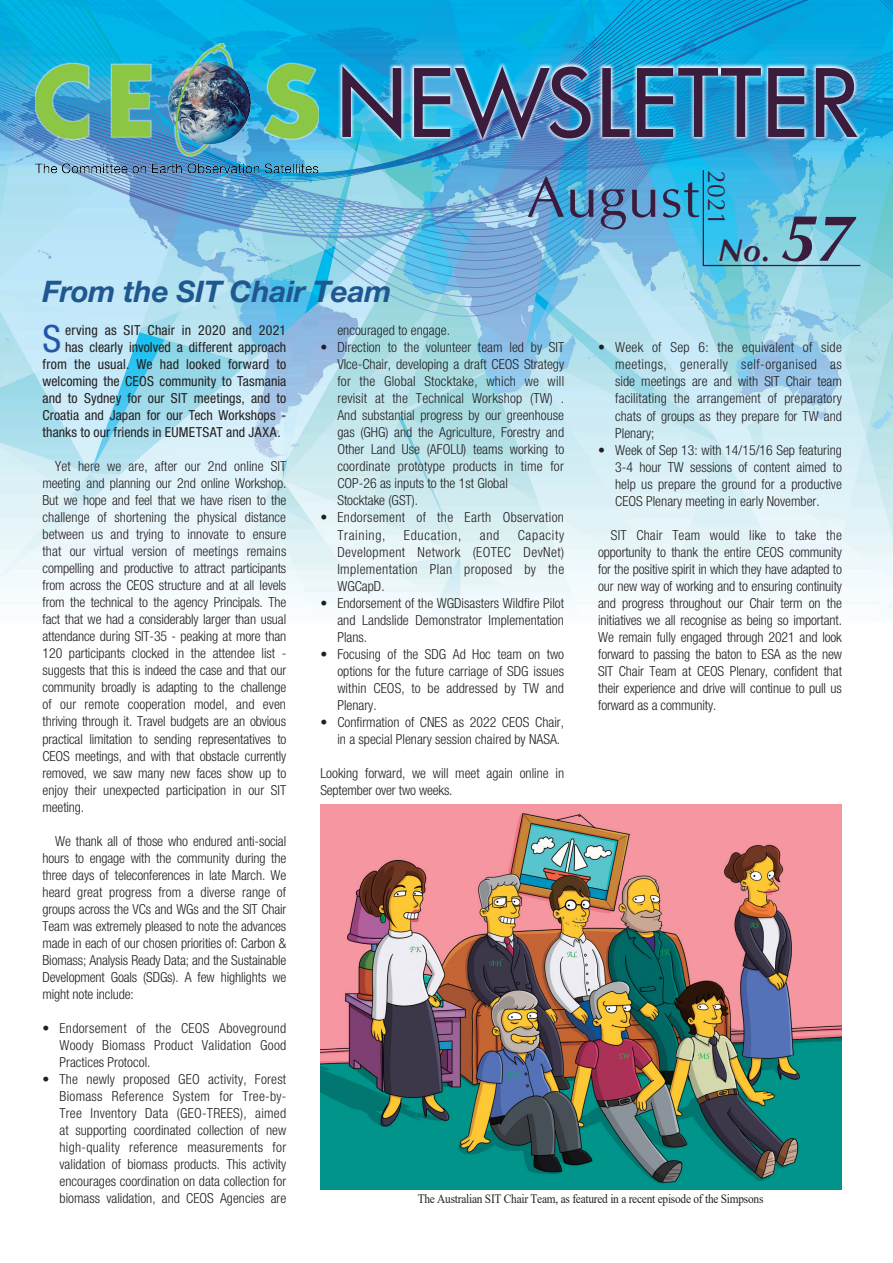
<style>
.page{position:relative;width:893px;height:1263px;background:#fff}
.page>*{position:absolute;margin:0;border:0;box-sizing:border-box;transform-origin:0 0}
.t1{font:500 91.35px "Futura";color:#3c1c3d}
.t2{font:59.55px "Optane";color:#3c1c3d}
.t3{font:condensed 37.65px "Helvetica Neue";color:#2556a6}
.t4{font:italic 700 31.95px "Optane";color:#3c1c3d}
.t5{font:italic 700 29.7px "Helvetica Neue";letter-spacing:-.01em;color:#1f588f}
.t6{font:25.5px "Optane";color:#3c1c3d}
.t7{font:300 condensed 13.8px/17px "Helvetica Neue";color:#231f20;text-align:justify}
.t8{font:condensed 13.8px "Helvetica Neue";letter-spacing:.005em;color:#231f20}
.t9{font:300 condensed 13.8px/17px "Helvetica Neue";letter-spacing:.025em;color:#231f20}
.t10{font:300 condensed 13.8px "Helvetica Neue";letter-spacing:.05em;color:#231f20}
.t11{font:12.75px "Times New Roman";letter-spacing:-.02em;color:#231f20;scale:.89 1}
.s1{font-size:68.1px}
</style>
<div class="page">
<img style="left:0;top:0;width:893px;height:619px">
<img style="left:320px;top:804px;width:522px;height:385px">
<svg style="left:702px;top:169px;width:160px;height:98px;background:#63c4e0"></svg>
<img style="left:338px;top:62px;width:524px;height:81px">
<img style="left:36px;top:43px;width:283px;height:133px">
<h1 class="t1" style="left:336px;top:41px;width:525px">NEWSLETTER</h1>
<h3 class="t5" style="left:43px;top:273px;width:350px">From the SIT Chair Team</h3>
<h2 class="t2" style="left:527px;top:162px;width:174px">August</h2>
<h3 class="t6" style="left:731px;top:170px;width:57px;rotate:90deg">2021</h3>
<h3 class="t4" style="left:719px;top:231px;width:139px">No. <span class="s1">57</span></h3>
<h3 class="t3" style="left:43px;top:317px;width:20px">S</h3>
<p class="t8" style="left:65px;top:322px;width:223px">erving as SIT Chair in 2020 and 2021</p>
<p class="t8" style="left:65px;top:339px;width:223px">has clearly involved a different approach</p>
<p class="t8" style="left:43px;top:356px;width:245px">from the usual. We had looked forward to</p>
<p class="t8" style="left:43px;top:373px;width:245px">welcoming the CEOS community to Tasmania</p>
<p class="t8" style="left:43px;top:390px;width:245px">and to Sydney for our SIT meetings, and to</p>
<p class="t8" style="left:43px;top:407px;width:245px">Croatia and Japan for our Tech Workshops -</p>
<p class="t8" style="left:43px;top:424px;width:240px">thanks to our friends in EUMETSAT and JAXA.</p>
<p class="t7" style="left:43px;top:458px;width:245px;text-indent:13px">Yet here we are, after our 2nd online SIT meeting and planning our 2nd online Workshop.<br>But we hope and feel that we have risen to the challenge of shortening the physical distance between us and trying to innovate to ensure that our virtual version of meetings remains compelling and productive to attract participants from across the CEOS structure and at all levels from the technical to the agency Principals. The fact that we had a considerably larger than usual attendance during SIT-35 - peaking at more than 120 participants clocked in the attendee list - suggests that this is indeed the case and that our community broadly is adapting to the challenge of our remote cooperation model, and even thriving through it. Travel budgets are an obvious practical limitation to sending representatives to CEOS meetings, and with that obstacle currently removed, we saw many new faces show up to enjoy their unexpected participation in our SIT meeting.</p>
<p class="t7" style="left:43px;top:832px;width:245px;text-indent:13px">We thank all of those who endured anti-social hours to engage with the community during the three days of teleconferences in late March. We heard great progress from a diverse range of groups across the VCs and WGs and the SIT Chair Team was extremely pleased to note the advances made in each of our chosen priorities of: Carbon &amp; Biomass; Analysis Ready Data; and the Sustainable Development Goals (SDGs). A few highlights we might note include:</p>
<p class="t7" style="left:60px;top:1019px;width:228px;text-indent:-17px">• Endorsement of the CEOS Aboveground Woody Biomass Product Validation Good Practices Protocol.</p>
<p class="t7" style="left:60px;top:1070px;width:228px;text-indent:-17px">• The newly proposed GEO activity, Forest Biomass Reference System for Tree-by-Tree Inventory Data (GEO-TREES), aimed at supporting coordinated collection of new high-quality reference measurements for validation of biomass products. This activity encourages coordination on data collection for biomass validation, and CEOS Agencies are</p>
<p class="t7" style="left:337px;top:322px;width:114px">encouraged to engage.</p>
<p class="t7" style="left:337px;top:339px;width:228px;text-align:left;text-indent:-17px">• Direction to the volunteer team led by SIT VIce-Chair, developing a draft CEOS Strategy for the Global Stocktake, which we will revisit at the Technical Workshop (TW) .<br>And substantial progress by our greenhouse gas (GHG) and the Agriculture, Forestry and Other Land Use (AFOLU) teams working to coordinate prototype products in time for COP-26 as inputs to the 1st Global<br>Stocktake (GST).</p>
<p class="t9" style="left:337px;top:509px;width:228px;text-indent:-17px">• Endorsement of the Earth Observation<br>Training,</p>
<p class="t7" style="left:337px;top:526px;width:228px;text-indent:180px">Capacity Development Network (EOTEC DevNet)<br>Implementation Plan proposed by the WGCapD.</p>
<p class="t7" style="left:337px;top:594px;width:228px;text-indent:-17px">• Endorsement of the WGDisasters Wildfire Pilot and Landslide Demonstrator Implementation Plans.</p>
<p class="t7" style="left:337px;top:645px;width:228px;text-indent:-17px">• Focusing of the SDG Ad Hoc team on two options for the future carriage of SDG issues within CEOS, to be addressed by TW and Plenary.</p>
<p class="t7" style="left:320px;top:713px;width:245px;text-align:right">• Confirmation of CNES as 2022 CEOS Chair, in a special Plenary session chaired by NASA.</p>
<p class="t7" style="left:320px;top:764px;width:245px">Looking forward, we will meet again online in<br>September over two weeks.</p>
<p class="t10" style="left:404px;top:527px;width:59px">Education,</p>
<p class="t7" style="left:480px;top:526px;width:21px">and</p>
<p class="t7" style="left:615px;top:339px;width:228px;text-indent:-17px">• Week of Sep 6: the equivalent of side meetings, generally self-organised as side meetings are and with SIT Chair team facilitating the arrangement of preparatory chats of groups as they prepare for TW and Plenary;</p>
<p class="t7" style="left:615px;top:441px;width:228px;text-indent:-17px">• Week of Sep 13: with 14/15/16 Sep featuring 3-4 hour TW sessions of content aimed to help us prepare the ground for a productive CEOS Plenary meeting in early November.</p>
<p class="t7" style="left:598px;top:526px;width:245px;text-indent:13px">SIT Chair Team would like to take the opportunity to thank the entire CEOS community for the positive spirit in which they have adapted to our new way of working and to ensuring continuity and progress throughout our Chair term on the initiatives we all recognise as being so important.<br>We remain fully engaged through 2021 and look forward to passing the baton to ESA as the new SIT Chair Team at CEOS Plenary, confident that their experience and drive will continue to pull us forward as a community.</p>
<p class="t11" style="left:418px;top:1190px;width:390px">The Australian SIT Chair Team, as featured in a recent episode of the Simpsons</p>
</div>
